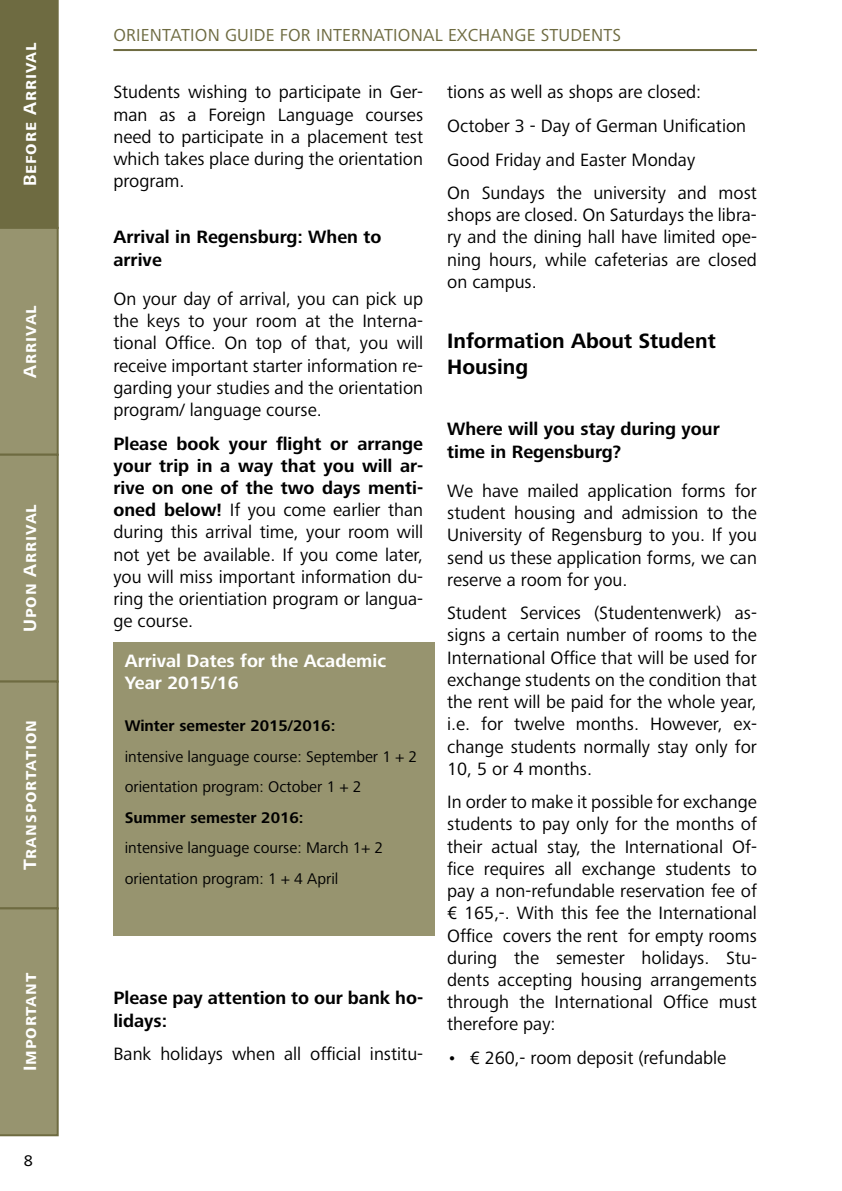
<style>
.page{position:relative;width:842px;height:1191px;background:#fff}
.page>*{position:absolute;margin:0;border:0;box-sizing:border-box;transform-origin:0 0}
.t1{font:700 21.6px/25.8px "Frutiger Next LTW1 G";color:#000}
.t2{font:20px "Frutiger Next LTW1 G";color:#000}
.t3{font:18.4px/22.2px "Frutiger Next LTW1 G";color:#000;text-align:justify}
.t4{font:700 18.4px/22.2px "Frutiger Next LTW1 G";color:#000}
.t5{font:700 18.4px "Frutiger Next LTW1 G";letter-spacing:.045em;color:#fff}
.t6{font:700 18.4px/22.2px "Frutiger Next LTW1 G";color:#fff}
.t7{font:18px "Frutiger Next LTW1 G";letter-spacing:.01em;color:#6e6b41}
.t8{font:16px/30.6px "Frutiger Next LTW1 G";color:#000}
.t9{font:700 16px "Frutiger Next LTW1 G";color:#000}
.s1{font-weight:700}
</style>
<div class="page">
<hr style="left:113px;top:49px;width:644px;height:2px;background:#6e6b41">
<svg style="left:0;top:0;width:59px;height:1136px;background:#8d8a64"></svg>
<div style="left:113px;top:642px;width:322px;height:293px;background:#97946f"></div>
<p class="t5" style="left:19px;top:186px;width:145px;rotate:-90deg">Before Arrival</p>
<p class="t5" style="left:19px;top:377px;width:74px;rotate:-90deg">Arrival</p>
<p class="t5" style="left:19px;top:632px;width:129px;rotate:-90deg">Upon Arrival</p>
<p class="t5" style="left:19px;top:870px;width:152px;rotate:-90deg">Transportation</p>
<p class="t5" style="left:19px;top:1071px;width:100px;rotate:-90deg">Important</p>
<p class="t2" style="left:24px;top:1147px;width:11px">8</p>
<p class="t7" style="left:113px;top:25px;width:508px">Orientation Guide for I nternational Exchange Students</p>
<p class="t3" style="left:113px;top:82px;width:311px">Students wishing to participate in Ger&shy;man as a Foreign Language courses need to participate in a placement test which takes place during the orientation program.</p>
<p class="t4" style="left:113px;top:227px;width:270px">Arrival in Regensburg: When to arrive</p>
<p class="t3" style="left:113px;top:288px;width:311px">On your day of arrival, you can pick up the keys to your room at the Interna&shy;tional Office. On top of that, you will receive important starter information re&shy;garding your studies and the orientation program/ language course.</p>
<p class="t3" style="left:113px;top:433px;width:311px"><span class="s1">Please book your flight or arrange your trip in a way that you will ar&shy;rive on one of the two days menti&shy;oned below!</span> If you come earlier than during this arrival time, your room will not yet be available. If you come later, you will miss important information du&shy;ring the orientiation program or langua&shy;ge course.</p>
<p class="t6" style="left:125px;top:650px;width:263px">Arrival Dates for the Academic<br>Year 2015/16</p>
<p class="t9" style="left:125px;top:716px;width:212px">Winter semester 2015/2016:</p>
<p class="t8" style="left:125px;top:741px;width:294px">intensive language course: September 1 + 2 orientation program: October 1 + 2</p>
<p class="t9" style="left:125px;top:808px;width:180px">Summer semester 2016:</p>
<p class="t8" style="left:125px;top:833px;width:260px">intensive language course: March 1+ 2 orientation program: 1 + 4 April</p>
<p class="t4" style="left:113px;top:987px;width:311px">Please pay attention to our bank ho&shy;lidays:</p>
<p class="t3" style="left:113px;top:1043px;width:311px">Bank holidays when all official institu-</p>
<p class="t3" style="left:447px;top:76px;width:311px;line-height:33.6px;text-align:left">tions as well as shops are closed:<br>October 3 - Day of German Unification Good Friday and Easter Monday<br>On Sundays the university and most</p>
<p class="t3" style="left:447px;top:205px;width:311px">shops are closed. On Saturdays the libra&shy;ry and the dining hall have limited ope&shy;ning hours, while cafeterias are closed on campus.</p>
<p class="t1" style="left:447px;top:328px;width:270px">Information About Student<br>Housing</p>
<p class="t4" style="left:447px;top:419px;width:274px">Where will you stay during your time in Regensburg?</p>
<p class="t3" style="left:447px;top:480px;width:311px">We have mailed application forms for student housing and admission to the University of Regensburg to you. If you send us these application forms, we can reserve a room for you.</p>
<p class="t3" style="left:447px;top:602px;width:311px">Student Services (Studentenwerk) as&shy;signs a certain number of rooms to the International Office that will be used for exchange students on the condition that the rent will be paid for the whole year, i.e. for twelve months. However, ex&shy;change students normally stay only for 10, 5 or 4 months.</p>
<p class="t3" style="left:447px;top:791px;width:311px">In order to make it possible for exchange students to pay only for the months of their actual stay, the International Of&shy;fice requires all exchange students to pay a non-refundable reservation fee of € 165,-. With this fee the International Office covers the rent for empty rooms during the semester holidays. Stu&shy;dents accepting housing arrangements through the International Office must therefore pay:</p>
<p class="t3" style="left:447px;top:1047px;width:281px">• € 260,- room deposit (refundable</p>
</div>
